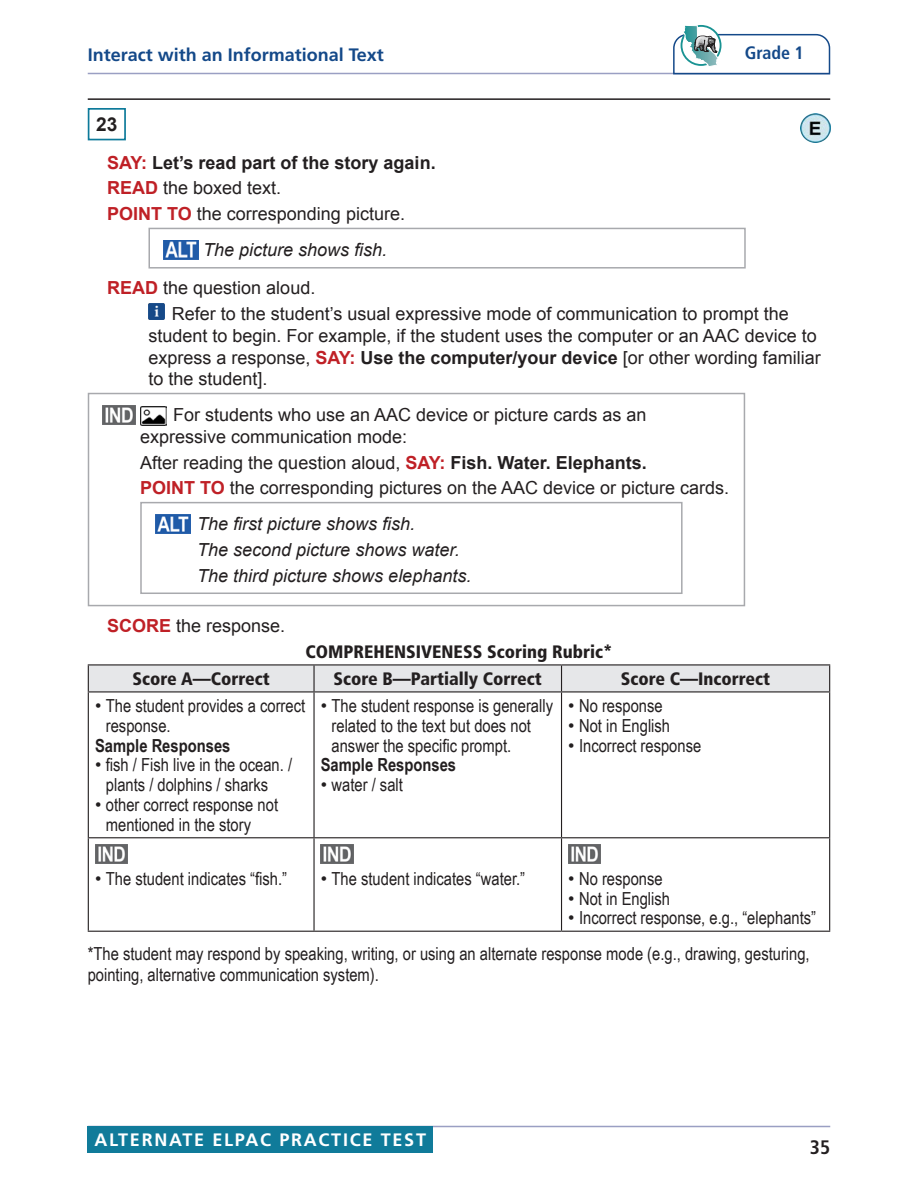
<style>
.page{position:relative;width:918px;height:1188px;background:#fff}
.page>*{position:absolute;margin:0;border:0;box-sizing:border-box;transform-origin:0 0}
.t1{font:700 condensed 19.5px "Frutiger LT Std";color:#231f20}
.Question_Number{font:700 19.2px "Arial";color:#231f20}
.Rubric_Bulleted_item{font:18px/19.8px "Arial Narrow";color:#231f20}
.Script_Text{font:18px/21.6px "Arial";color:#231f20}
.IND_text_gray_box_bo{font:18px/21.6px "Arial";color:#231f20}
.Rubric_Notes_Heading{font:18px/21.6px "Arial Narrow";color:#231f20}
.ALT_text_gray_box_bo{font:italic 18px "Arial";color:#231f20}
.Rubric_Column_Headin{font:900 condensed 18px "Frutiger LT Std";color:#231f20}
.Script_Text-2{font:700 18px "Arial";color:#231f20}
.t2{font:700 18px "Frutiger LT Std";color:#144989}
.Rubric_Bulleted_item-2{font:700 18px "Arial Narrow";color:#231f20}
.t3{font:700 18px "Frutiger LT Std";letter-spacing:.095em;color:#fff}
.t4{font:700 condensed 18px "Frutiger LT Std";letter-spacing:-.005em;color:#144989}
.s1{color:#bf2026}
.s2{font-weight:700;color:#bf2026}
.s3{font-weight:700}
.s4{font-family:"Arial"}
</style>
<div class="page">
<hr style="left:88px;top:1126px;width:742px;height:1px;background:#9a9fc3">
<div style="left:88px;top:1126px;width:345px;height:27px;background:#107b9a"></div>
<hr style="left:88px;top:73px;width:742px;height:1px;background:#9a9fc3">
<svg style="left:672px;top:25px;width:159px;height:50px"></svg>
<hr style="left:88px;top:98px;width:742px;height:2px;background:#231f20">
<div style="left:88px;top:108px;width:38px;height:32px;border:2px solid #0d7a9a"></div>
<img style="left:801px;top:113px;width:29px;height:30px">
<img style="left:164px;top:240px;width:34px;height:19px">
<div style="left:148px;top:228px;width:598px;height:41px;border:2px solid #a8a9ad"></div>
<img style="left:149px;top:304px;width:16px;height:16px">
<img style="left:103px;top:405px;width:32px;height:19px">
<img style="left:140px;top:406px;width:26px;height:20px">
<img style="left:155px;top:514px;width:35px;height:19px">
<div style="left:140px;top:502px;width:543px;height:92px;border:2px solid #a8a9ad"></div>
<div style="left:88px;top:393px;width:657px;height:213px;border:2px solid #a8a9ad"></div>
<hr style="left:88px;top:664px;width:226px;height:1px;background:#231f20">
<hr style="left:314px;top:664px;width:248px;height:1px;background:#231f20">
<hr style="left:562px;top:664px;width:268px;height:1px;background:#231f20">
<div style="left:88px;top:665px;width:742px;height:26px;background:#e6e7e9"></div>
<hr style="left:88px;top:691px;width:226px;height:1px;background:#231f20">
<hr style="left:88px;top:692px;width:1px;height:145px;background:#231f20">
<hr style="left:314px;top:691px;width:248px;height:1px;background:#231f20">
<hr style="left:313px;top:692px;width:2px;height:145px;background:#231f20">
<hr style="left:562px;top:691px;width:268px;height:1px;background:#231f20">
<hr style="left:561px;top:692px;width:1px;height:145px;background:#231f20">
<hr style="left:829px;top:692px;width:1px;height:145px;background:#231f20">
<hr style="left:88px;top:837px;width:226px;height:1px;background:#231f20">
<hr style="left:88px;top:838px;width:1px;height:93px;background:#231f20">
<hr style="left:314px;top:837px;width:248px;height:1px;background:#231f20">
<hr style="left:313px;top:838px;width:2px;height:93px;background:#231f20">
<hr style="left:562px;top:837px;width:268px;height:1px;background:#231f20">
<hr style="left:561px;top:838px;width:1px;height:93px;background:#231f20">
<hr style="left:829px;top:838px;width:1px;height:93px;background:#231f20">
<hr style="left:88px;top:931px;width:226px;height:1px;background:#231f20">
<hr style="left:314px;top:931px;width:248px;height:1px;background:#231f20">
<hr style="left:562px;top:931px;width:268px;height:1px;background:#231f20">
<img style="left:95px;top:845px;width:32px;height:19px">
<img style="left:321px;top:845px;width:32px;height:19px">
<img style="left:568px;top:845px;width:33px;height:19px">
<p class="t2" style="left:88px;top:44px;width:298px">Interact with an Informational Text</p>
<p class="t4" style="left:745px;top:42px;width:60px">Grade 1</p>
<p class="Question_Number" style="left:96px;top:112px;width:23px">23</p>
<p class="Script_Text-2" style="left:107px;top:151px;width:330px"><span class="s1">SAY:</span> Let’s read part of the story again.</p>
<p class="Script_Text" style="left:107px;top:177px;width:176px"><span class="s2">READ</span> the boxed text.</p>
<p class="Script_Text" style="left:107px;top:203px;width:299px"><span class="s2">POINT TO</span> the corresponding picture.</p>
<p class="ALT_text_gray_box_bo" style="left:203px;top:238px;width:186px">The picture shows fish.</p>
<p class="Script_Text" style="left:107px;top:277px;width:210px"><span class="s2">READ</span> the question aloud.</p>
<p class="Script_Text" style="left:149px;top:303px;width:674px;text-indent:23px">Refer to the student’s usual expressive mode of communication to prompt the student to begin. For example, if the student uses the computer or an AAC device to express a response, <span class="s2">SAY:</span> <span class="s3">Use the computer/your device</span> [or other wording familiar to the student].</p>
<p class="IND_text_gray_box_bo" style="left:140px;top:404px;width:508px;text-indent:33px">For students who use an AAC device or picture cards as an expressive communication mode:</p>
<p class="IND_text_gray_box_bo" style="left:140px;top:452px;width:508px">After reading the question aloud, <span class="s2">SAY:</span> <span class="s3">Fish. Water. Elephants.</span></p>
<p class="IND_text_gray_box_bo" style="left:140px;top:477px;width:590px"><span class="s2">POINT TO</span> the corresponding pictures on the AAC device or picture cards.</p>
<p class="ALT_text_gray_box_bo" style="left:197px;top:512px;width:220px">The first picture shows fish.</p>
<p class="ALT_text_gray_box_bo" style="left:197px;top:538px;width:264px">The second picture shows water.</p>
<p class="ALT_text_gray_box_bo" style="left:197px;top:564px;width:276px">The third picture shows elephants.</p>
<p class="Script_Text" style="left:107px;top:615px;width:180px"><span class="s2">SCORE</span> the response.</p>
<p class="Rubric_Column_Headin" style="left:306px;top:641px;width:308px">COMPREHENSIVENESS Scoring Rubric*</p>
<p class="Rubric_Column_Headin" style="left:133px;top:668px;width:139px">Score A—Correct</p>
<p class="Rubric_Column_Headin" style="left:334px;top:668px;width:210px">Score B—Partially Correct</p>
<p class="Rubric_Column_Headin" style="left:621px;top:668px;width:151px">Score C—Incorrect</p>
<p class="Rubric_Bulleted_item" style="left:106px;top:695px;width:201px;text-indent:-11px"><span class="s4">•</span> The student provides a correct response.</p>
<p class="Rubric_Bulleted_item-2" style="left:95px;top:732px;width:137px">Sample Responses</p>
<p class="Rubric_Bulleted_item" style="left:106px;top:755px;width:188px;text-indent:-11px"><span class="s4">•</span> fish / Fish live in the ocean. / plants / dolphins / sharks</p>
<p class="Rubric_Bulleted_item" style="left:106px;top:794px;width:174px;text-indent:-11px"><span class="s4">•</span> other correct response not mentioned in the story</p>
<p class="Rubric_Bulleted_item" style="left:332px;top:695px;width:223px;text-indent:-11px"><span class="s4">•</span> The student response is generally related to the text but does not answer the specific prompt.</p>
<p class="Rubric_Bulleted_item-2" style="left:321px;top:751px;width:137px">Sample Responses</p>
<p class="Rubric_Bulleted_item" style="left:321px;top:774px;width:84px"><span class="s4">•</span> water / salt</p>
<p class="Rubric_Bulleted_item" style="left:568px;top:695px;width:96px"><span class="s4">•</span> No response</p>
<p class="Rubric_Bulleted_item" style="left:568px;top:715px;width:103px"><span class="s4">•</span> Not in English</p>
<p class="Rubric_Bulleted_item" style="left:568px;top:735px;width:135px"><span class="s4">•</span> Incorrect response</p>
<p class="Rubric_Bulleted_item" style="left:95px;top:868px;width:194px"><span class="s4">•</span> The student indicates “fish.”</p>
<p class="Rubric_Bulleted_item" style="left:321px;top:868px;width:206px"><span class="s4">•</span> The student indicates “water.”</p>
<p class="Rubric_Bulleted_item" style="left:568px;top:868px;width:96px"><span class="s4">•</span> No response</p>
<p class="Rubric_Bulleted_item" style="left:568px;top:888px;width:103px"><span class="s4">•</span> Not in English</p>
<p class="Rubric_Bulleted_item" style="left:568px;top:908px;width:249px"><span class="s4">•</span> Incorrect response, e.g., “elephants”</p>
<p class="Rubric_Notes_Heading" style="left:88px;top:942px;width:724px">*The student may respond by speaking, writing, or using an alternate response mode (e.g., drawing, gesturing, pointing, alternative communication system).</p>
<p class="t3" style="left:94px;top:1129px;width:333px">ALTERNATE ELPAC PRACTICE TEST</p>
<p class="t1" style="left:810px;top:1136px;width:22px">35</p>
</div>
